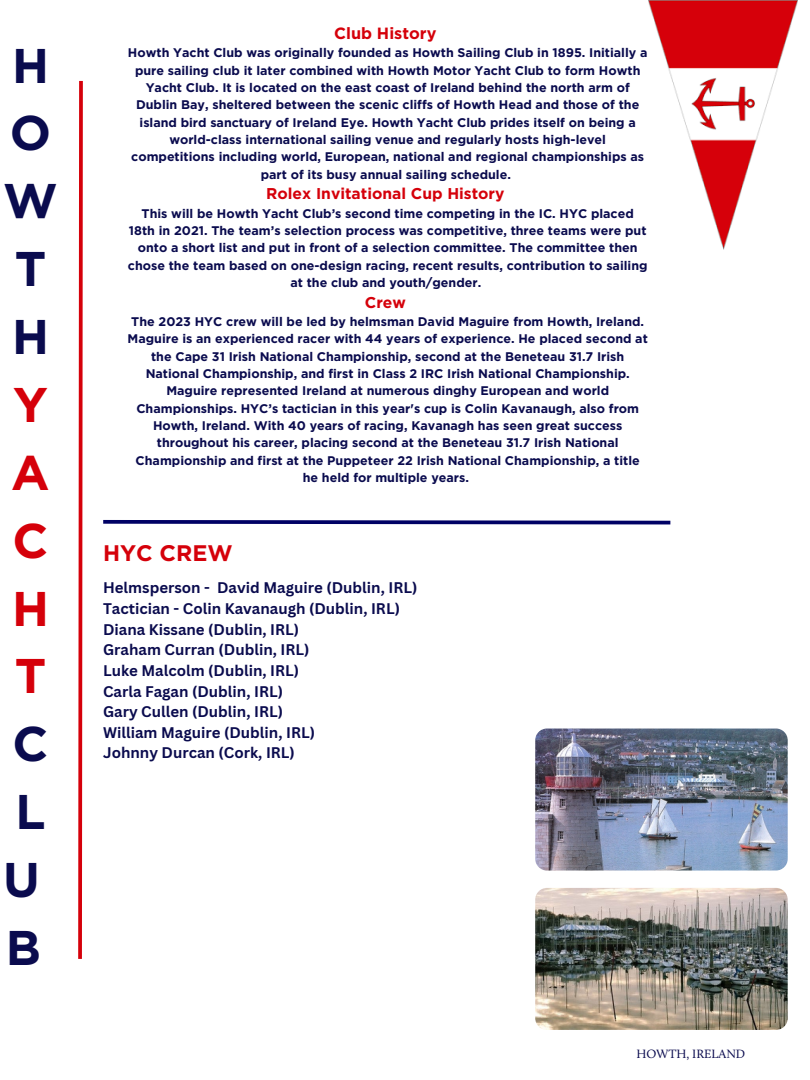
<style>
.page{position:relative;width:810px;height:1080px;background:#fff}
.page>*{position:absolute;margin:0;border:0;box-sizing:border-box;transform-origin:0 0}
.t1{font:700 48.69px/67.9px "Gotham";color:#0a0b4e}
.t2{font:700 48.69px/67.9px "Gotham";color:#d5000a;text-align:justify}
.t3{font:700 22.5px "Gotham";color:#d5000a}
.t4{font:700 16.25px "Gotham";color:#d5000a}
.t5{font:700 15.62px "Gotham";color:#d5000a}
.t6{font:700 15px/20.6px "Canva Sans";color:#0a0b4e}
.t7{font:700 12.5px/17.4px "Gotham";color:#0a0b4e;text-align:center}
.t8{font:12.5px "Calluna";color:#0a0b4e}
</style>
<div class="page">
<svg style="left:78px;top:80px;width:5px;height:879px;background:#df3f47"></svg>
<svg style="left:103px;top:520px;width:568px;height:5px;background:#3f408b"></svg>
<img style="left:648px;top:0;width:150px;height:249px">
<img style="left:535px;top:888px;width:253px;height:142px;border-radius:12px">
<img style="left:535px;top:729px;width:253px;height:142px;border-radius:12px">
<h1 class="t1" style="left:3px;top:31px;width:56px">H<br>O<br>W<br>T<br>H</h1>
<h1 class="t2" style="left:11px;top:370px;width:40px">Y A C H T</h1>
<h1 class="t1" style="left:3px;top:710px;width:47px">C<br>L<br>U<br>B</h1>
<h3 class="t4" style="left:334px;top:23px;width:104px">Club History</h3>
<p class="t7" style="left:128px;top:44px;width:521px">Howth Yacht Club was originally founded as Howth Sailing Club in 1895. Initially a pure sailing club it later combined with Howth Motor Yacht Club to form Howth Yacht Club. It is located on the east coast of Ireland behind the north arm of Dublin Bay, sheltered between the scenic cliffs of Howth Head and those of the island bird sanctuary of Ireland Eye. Howth Yacht Club prides itself on being a world-class international sailing venue and regularly hosts high-level competitions including world, European, national and regional championships as part of its busy annual sailing schedule.</p>
<p class="t5" style="left:266px;top:184px;width:240px">Rolex Invitational Cup History</p>
<p class="t7" style="left:128px;top:204px;width:521px">This will be Howth Yacht Club’s second time competing in the IC. HYC placed 18th in 2021. The team’s selection process was competitive, three teams were put onto a short list and put in front of a selection committee. The committee then chose the team based on one-design racing, recent results, contribution to sailing at the club and youth/gender.</p>
<p class="t5" style="left:365px;top:293px;width:43px">Crew</p>
<p class="t7" style="left:128px;top:313px;width:522px">The 2023 HYC crew will be led by helmsman David Maguire from Howth, Ireland.<br>Maguire is an experienced racer with 44 years of experience. He placed second at the Cape 31 Irish National Championship, second at the Beneteau 31.7 Irish National Championship, and first in Class 2 IRC Irish National Championship.<br>Maguire represented Ireland at numerous dinghy European and world Championships. HYC’s tactician in this year's cup is Colin Kavanaugh, also from Howth, Ireland. With 40 years of racing, Kavanagh has seen great success throughout his career, placing second at the Beneteau 31.7 Irish National Championship and first at the Puppeteer 22 Irish National Championship, a title he held for multiple years.</p>
<h2 class="t3" style="left:103px;top:540px;width:131px">HYC CREW</h2>
<p class="t6" style="left:103px;top:577px;width:316px">Helmsperson - David Maguire (Dublin, IRL)<br>Tactician - Colin Kavanaugh (Dublin, IRL)<br>Diana Kissane (Dublin, IRL)<br>Graham Curran (Dublin, IRL)<br>Luke Malcolm (Dublin, IRL)<br>Carla Fagan (Dublin, IRL)<br>Gary Cullen (Dublin, IRL)<br>William Maguire (Dublin, IRL)<br>Johnny Durcan (Cork, IRL)</p>
<p class="t8" style="left:637px;top:1048px;width:110px">HOWTH, IRELAND</p>
</div>
